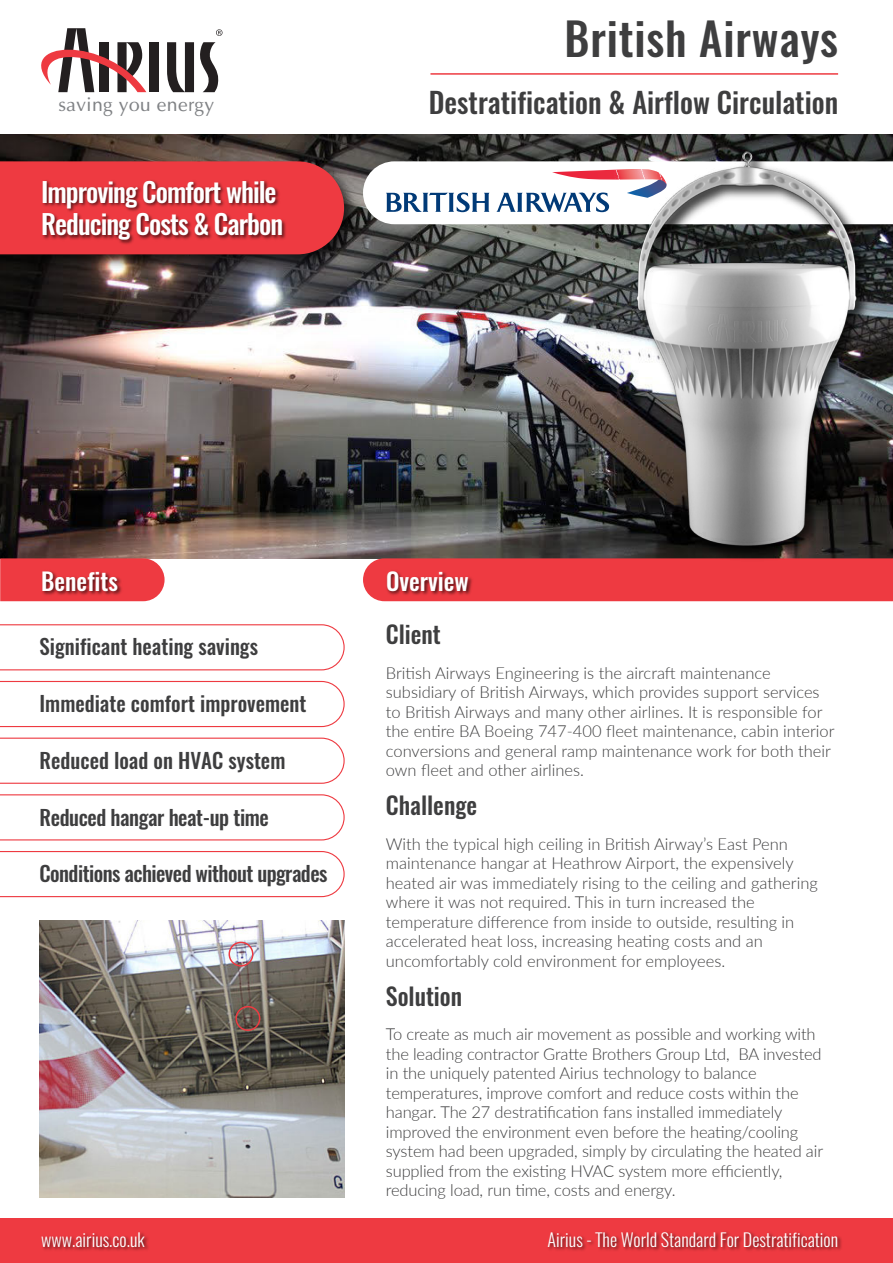
<style>
.page{position:relative;width:893px;height:1263px;background:#fff}
.page>*{position:absolute;margin:0;border:0;box-sizing:border-box;transform-origin:0 0}
.t1{font:500 45px "Oswald";letter-spacing:.02em;color:#3e3e3f}
.t2{font:500 28.5px "Oswald";color:#3e3e3f}
.t3{font:500 27px/32.4px "Oswald";letter-spacing:-.035em;color:#fff}
.t4{font:500 24px "Oswald";color:#3e3e3f}
.t5{font:500 24px "Oswald";color:#fff}
.t6{font:500 21px "Oswald";color:#3e3e3f}
.t7{font:500 21px "Oswald";letter-spacing:-.025em;color:#3e3e3f}
.t8{font:500 21px "Oswald";letter-spacing:-.02em;color:#3e3e3f}
.t9{font:19.2px "Optima";letter-spacing:.02em;color:#808285}
.t10{font:300 18px "Oswald";color:#fff}
.t11{font:300 16.5px/19.5px "Lato";letter-spacing:-.005em;color:#3e3e3f}
</style>
<div class="page">
<img style="left:0;top:135px;width:893px;height:424px">
<svg style="left:0;top:558px;width:165px;height:43px;background:#ec444b"></svg>
<img style="left:0;top:155px;width:363px;height:119px">
<svg style="left:0;top:161px;width:344px;height:93px;background:#e23940"></svg>
<div style="left:363px;top:558px;width:530px;height:43px;background:#ee3a41"></div>
<div style="left:0;top:1218px;width:893px;height:45px;background:#ee3a41"></div>
<img style="left:39px;top:566px;width:86px;height:36px">
<img style="left:384px;top:566px;width:92px;height:36px">
<img style="left:548px;top:1232px;width:294px;height:19px">
<img style="left:42px;top:1233px;width:106px;height:18px">
<hr style="left:430px;top:73px;width:408px;height:2px;background:#ee3a41">
<div style="left:150px;top:42px;width:9px;height:50px;background:#231f20"></div>
<svg style="left:167px;top:42px;width:52px;height:50px"></svg>
<svg style="left:41px;top:28px;width:105px;height:64px"></svg>
<svg style="left:216px;top:29px;width:6px;height:7px"></svg>
<svg style="left:0;top:624px;width:345px;height:47px"></svg>
<svg style="left:0;top:680px;width:345px;height:48px"></svg>
<svg style="left:0;top:737px;width:345px;height:47px"></svg>
<svg style="left:0;top:794px;width:345px;height:47px"></svg>
<svg style="left:0;top:851px;width:345px;height:47px"></svg>
<img style="left:39px;top:176px;width:330px;height:74px">
<svg style="left:363px;top:161px;width:530px;height:63px"></svg>
<img style="left:627px;top:184px;width:4px;height:14px">
<img style="left:552px;top:169px;width:79px;height:15px">
<img style="left:631px;top:145px;width:245px;height:419px">
<img style="left:637px;top:151px;width:221px;height:395px">
<img style="left:40px;top:921px;width:304px;height:276px">
<div style="left:235px;top:1006px;width:25px;height:25px;border:1px solid #ee3a41;border-radius:50%"></div>
<div style="left:229px;top:942px;width:24px;height:24px;border:1px solid #ee3a41;border-radius:50%"></div>
<h1 class="t1" style="left:565px;top:20px;width:275px">British Airways</h1>
<p class="t9" style="left:59px;top:97px;width:157px">saving you energy</p>
<h2 class="t2" style="left:429px;top:90px;width:411px">Destratification &amp; Airflow Circulation</h2>
<h3 class="t3" style="left:41px;top:178px;width:244px">Improving Comfort while<br>Reducing Costs &amp; Carbon</h3>
<h3 class="t5" style="left:41px;top:571px;width:78px">Benefits</h3>
<h3 class="t5" style="left:386px;top:571px;width:84px">Overview</h3>
<h3 class="t4" style="left:386px;top:625px;width:57px">Client</h3>
<p class="t11" style="left:386px;top:662px;width:450px">British Airways Engineering is the aircraft maintenance subsidiary of British Airways, which provides support services to British Airways and many other airlines. It is responsible for the entire BA Boeing 747-400 fleet maintenance, cabin interior conversions and general ramp maintenance work for both their own fleet and other airlines.</p>
<h3 class="t4" style="left:386px;top:795px;width:93px">Challenge</h3>
<p class="t11" style="left:386px;top:833px;width:433px">With the typical high ceiling in British Airway’s East Penn maintenance hangar at Heathrow Airport, the expensively heated air was immediately rising to the ceiling and gathering where it was not required. This in turn increased the temperature difference from inside to outside, resulting in accelerated heat loss, increasing heating costs and an uncomfortably cold environment for employees.</p>
<h3 class="t4" style="left:386px;top:986px;width:78px">Solution</h3>
<p class="t11" style="left:386px;top:1024px;width:439px">To create as much air movement as possible and working with the leading contractor Gratte Brothers Group Ltd, BA invested in the uniquely patented Airius technology to balance temperatures, improve comfort and reduce costs within the hangar. The 27 destratification fans installed immediately improved the environment even before the heating/cooling system had been upgraded, simply by circulating the heated air supplied from the existing HVAC system more efficiently, reducing load, run time, costs and energy.</p>
<p class="t10" style="left:41px;top:1230px;width:105px">www.airius.co.uk</p>
<p class="t10" style="left:548px;top:1230px;width:292px">Airius - The World Standard For Destratification</p>
<p class="t6" style="left:40px;top:638px;width:220px">Significant heating savings</p>
<p class="t6" style="left:40px;top:695px;width:268px">Immediate comfort improvement</p>
<p class="t6" style="left:40px;top:752px;width:247px">Reduced load on HVAC system</p>
<p class="t8" style="left:40px;top:808px;width:231px">Reduced hangar heat-up time</p>
<p class="t7" style="left:40px;top:865px;width:289px">Conditions achieved without upgrades</p>
</div>
